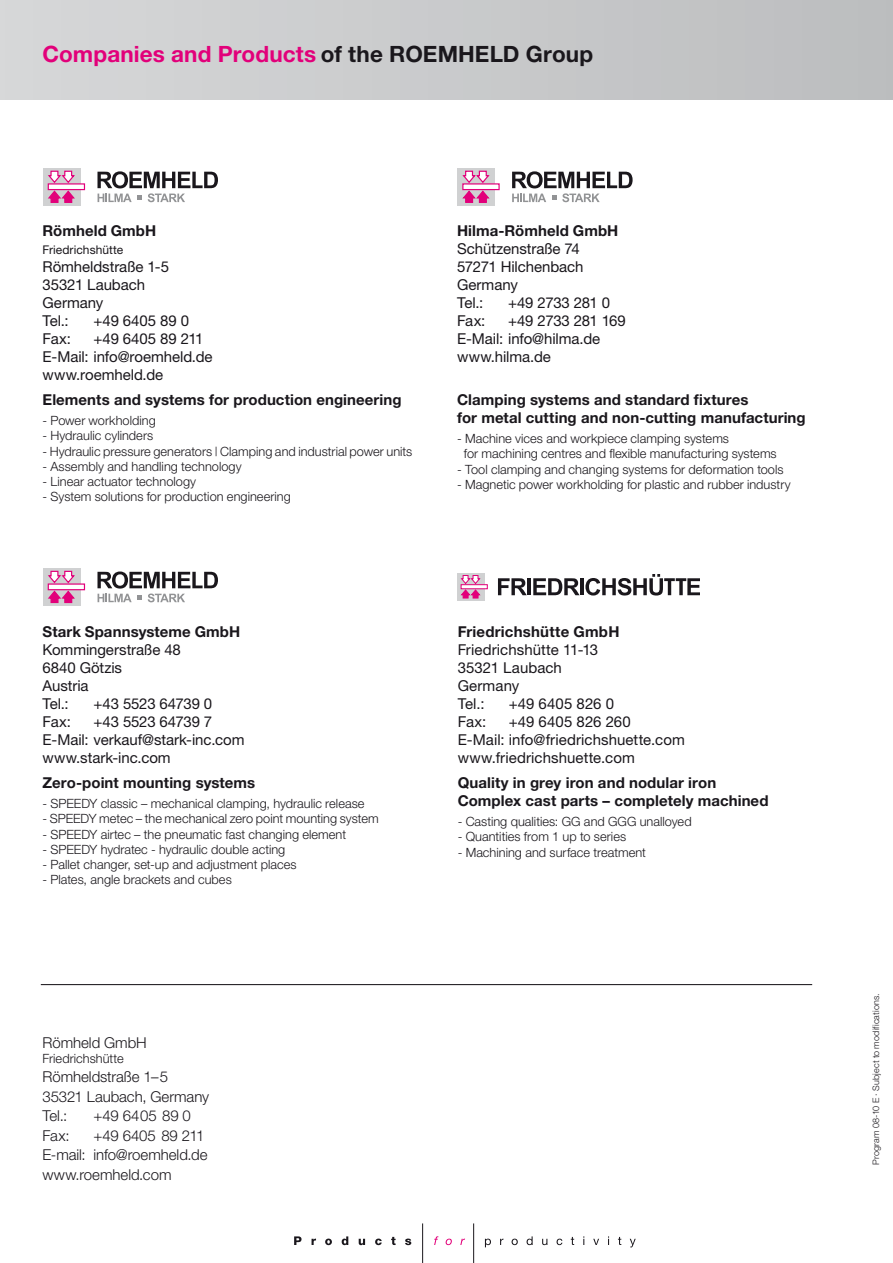
<style>
.page{position:relative;width:893px;height:1263px;background:#fff}
.page>*{position:absolute;margin:0;border:0;box-sizing:border-box;transform-origin:0 0}
.t1{font:700 22.5px "Helvetica Neue";letter-spacing:.005em;color:#e2007a}
.t2{font:15px/18px "Helvetica Neue";letter-spacing:-.005em;color:#1a171c}
.t3{font:700 15px/18px "Helvetica Neue";letter-spacing:.005em;color:#1a171c}
.t4{font:300 15px/19.5px "Helvetica Neue";letter-spacing:-.005em;color:#1a171c}
.t5{font:15px "Helvetica Neue";letter-spacing:-.025em;color:#1a171c}
.t6{font:300 12.75px/15.3px "Helvetica Neue";color:#1a171c}
.t7{font:12px "Helvetica Neue";letter-spacing:.005em;color:#1a171c}
.t8{font:300 9px "Helvetica Neue";letter-spacing:.015em;color:#1a171c}
.s1{color:#1a171c}
</style>
<div class="page">
<svg style="left:294px;top:1236px;width:7px;height:9px"></svg>
<svg style="left:312px;top:1238px;width:4px;height:7px"></svg>
<svg style="left:325px;top:1238px;width:7px;height:7px"></svg>
<svg style="left:342px;top:1236px;width:6px;height:9px"></svg>
<svg style="left:359px;top:1239px;width:6px;height:6px"></svg>
<svg style="left:375px;top:1238px;width:7px;height:7px"></svg>
<svg style="left:391px;top:1237px;width:5px;height:8px"></svg>
<svg style="left:405px;top:1238px;width:6px;height:7px"></svg>
<svg style="left:434px;top:1236px;width:4px;height:9px"></svg>
<svg style="left:446px;top:1238px;width:6px;height:7px"></svg>
<svg style="left:460px;top:1238px;width:5px;height:7px"></svg>
<svg style="left:485px;top:1238px;width:6px;height:9px"></svg>
<svg style="left:500px;top:1238px;width:3px;height:7px"></svg>
<svg style="left:512px;top:1238px;width:6px;height:7px"></svg>
<svg style="left:527px;top:1236px;width:6px;height:9px"></svg>
<svg style="left:542px;top:1239px;width:5px;height:6px"></svg>
<svg style="left:557px;top:1238px;width:5px;height:7px"></svg>
<svg style="left:571px;top:1237px;width:3px;height:8px"></svg>
<svg style="left:593px;top:1239px;width:6px;height:6px"></svg>
<svg style="left:618px;top:1237px;width:3px;height:8px"></svg>
<svg style="left:630px;top:1239px;width:6px;height:8px"></svg>
<hr style="left:422px;top:1223px;width:1px;height:40px;background:#1a171c">
<hr style="left:473px;top:1223px;width:1px;height:40px;background:#1a171c">
<div style="left:0;top:0;width:893px;height:99px;background:linear-gradient(to right,#d6d7d9,#bcbdbf)"></div>
<hr style="left:41px;top:984px;width:771px;height:1px;background:#1a171c">
<div style="left:43px;top:168px;width:37px;height:37px;background:#d0d1d2"></div>
<div style="left:48px;top:183px;width:37px;height:7px;background:#fff;border:1px solid #e2007a"></div>
<svg style="left:47px;top:170px;width:29px;height:33px"></svg>
<svg style="left:97px;top:171px;width:121px;height:31px"></svg>
<div style="left:457px;top:168px;width:38px;height:37px;background:#d0d1d2"></div>
<div style="left:462px;top:183px;width:38px;height:7px;background:#fff;border:1px solid #e2007a"></div>
<svg style="left:462px;top:170px;width:29px;height:33px"></svg>
<svg style="left:512px;top:171px;width:121px;height:31px"></svg>
<div style="left:43px;top:568px;width:37px;height:38px;background:#d0d1d2"></div>
<div style="left:48px;top:583px;width:37px;height:7px;background:#fff;border:1px solid #e2007a"></div>
<svg style="left:47px;top:570px;width:29px;height:34px"></svg>
<svg style="left:97px;top:571px;width:121px;height:31px"></svg>
<svg style="left:498px;top:578px;width:29px;height:17px"></svg>
<hr style="left:527px;top:578px;width:4px;height:17px;background:#1a171c">
<svg style="left:533px;top:578px;width:46px;height:17px"></svg>
<hr style="left:580px;top:578px;width:4px;height:17px;background:#1a171c">
<svg style="left:585px;top:574px;width:114px;height:21px"></svg>
<div style="left:457px;top:573px;width:27px;height:27px;background:#d0d1d2"></div>
<svg style="left:481px;top:584px;width:7px;height:5px"></svg>
<svg style="left:460px;top:575px;width:21px;height:24px"></svg>
<h1 class="t1" style="left:43px;top:40px;width:552px">Companies and Products <span class="s1">of the ROEMHELD Group</span></h1>
<p class="t3" style="left:43px;top:221px;width:115px">Römheld GmbH</p>
<p class="t7" style="left:43px;top:242px;width:82px">Friedrichshütte</p>
<p class="t2" style="left:43px;top:257px;width:128px">Römheldstraße 1-5<br>35321 Laubach<br>Germany<br>Tel.:</p>
<p class="t2" style="left:94px;top:311px;width:97px">+49 6405 89 0</p>
<p class="t2" style="left:43px;top:329px;width:30px">Fax:</p>
<p class="t2" style="left:43px;top:329px;width:172px;text-indent:51px">+49 6405 89 211<br>E-Mail: info@roemheld.de www.roemheld.de</p>
<p class="t3" style="left:43px;top:391px;width:361px">Elements and systems for production engineering</p>
<p class="t6" style="left:43px;top:412px;width:115px">- Power workholding</p>
<p class="t6" style="left:43px;top:428px;width:112px">- Hydraulic cylinders</p>
<p class="t6" style="left:43px;top:443px;width:371px">- Hydraulic pressure generators | Clamping and industrial power units</p>
<p class="t6" style="left:43px;top:458px;width:201px">- Assembly and handling technology</p>
<p class="t6" style="left:43px;top:474px;width:155px">- Linear actuator technology</p>
<p class="t6" style="left:43px;top:489px;width:250px">- System solutions for production engineering</p>
<p class="t3" style="left:457px;top:221px;width:163px">Hilma-Römheld GmbH</p>
<p class="t2" style="left:457px;top:239px;width:128px">Schützenstraße 74<br>57271 Hilchenbach<br>Germany<br>Tel.:</p>
<p class="t5" style="left:508px;top:294px;width:103px">+49 2733 281 0</p>
<p class="t2" style="left:457px;top:311px;width:30px">Fax:</p>
<p class="t2" style="left:457px;top:311px;width:170px;text-indent:51px">+49 2733 281 169<br>E-Mail: info@hilma.de www.hilma.de</p>
<p class="t3" style="left:457px;top:391px;width:350px">Clamping systems and standard fixtures<br>for metal cutting and non-cutting manufacturing</p>
<p class="t6" style="left:464px;top:430px;width:314px;text-indent:-7px">- Machine vices and workpiece clamping systems<br>for machining centres and flexible manufacturing systems</p>
<p class="t6" style="left:457px;top:461px;width:328px">- Tool clamping and changing systems for deformation tools</p>
<p class="t6" style="left:457px;top:476px;width:335px">- Magnetic power workholding for plastic and rubber industry</p>
<p class="t3" style="left:43px;top:622px;width:199px">Stark Spannsysteme GmbH</p>
<p class="t2" style="left:43px;top:640px;width:140px">Kommingerstraße 48<br>6840 Götzis<br>Austria<br>Tel.:</p>
<p class="t2" style="left:94px;top:694px;width:120px">+43 5523 64739 0</p>
<p class="t2" style="left:43px;top:712px;width:30px">Fax:</p>
<p class="t2" style="left:43px;top:712px;width:203px;text-indent:51px">+43 5523 64739 7<br>E-Mail: verkauf@stark-inc.com www.stark-inc.com</p>
<p class="t3" style="left:43px;top:774px;width:214px">Zero-point mounting systems</p>
<p class="t6" style="left:43px;top:795px;width:323px">- SPEEDY classic – mechanical clamping, hydraulic release</p>
<p class="t6" style="left:43px;top:811px;width:338px">- SPEEDY metec – the mechanical zero point mounting system</p>
<p class="t6" style="left:43px;top:826px;width:305px">- SPEEDY airtec – the pneumatic fast changing element</p>
<p class="t6" style="left:43px;top:841px;width:244px">- SPEEDY hydratec - hydraulic double acting</p>
<p class="t6" style="left:43px;top:857px;width:256px">- Pallet changer, set-up and adjustment places</p>
<p class="t6" style="left:43px;top:872px;width:191px">- Plates, angle brackets and cubes</p>
<p class="t3" style="left:458px;top:622px;width:163px">Friedrichshütte GmbH</p>
<p class="t2" style="left:458px;top:640px;width:142px">Friedrichshütte 11-13<br>35321 Laubach<br>Germany<br>Tel.:</p>
<p class="t2" style="left:509px;top:694px;width:107px">+49 6405 826 0</p>
<p class="t2" style="left:458px;top:712px;width:30px">Fax:</p>
<p class="t2" style="left:458px;top:712px;width:229px;text-indent:51px">+49 6405 826 260<br>E-Mail: info@friedrichshuette.com www.friedrichshuette.com</p>
<p class="t3" style="left:458px;top:774px;width:312px">Quality in grey iron and nodular iron<br>Complex cast parts – completely machined</p>
<p class="t6" style="left:458px;top:813px;width:235px">- Casting qualities: GG and GGG unalloyed</p>
<p class="t6" style="left:458px;top:829px;width:170px">- Quantities from 1 up to series</p>
<p class="t6" style="left:458px;top:844px;width:190px">- Machining and surface treatment</p>
<p class="t4" style="left:43px;top:1032px;width:106px">Römheld GmbH</p>
<p class="t6" style="left:43px;top:1050px;width:83px">Friedrichshütte</p>
<p class="t4" style="left:43px;top:1067px;width:168px">Römheldstraße 1–5<br>35321 Laubach, Germany<br>Tel.:</p>
<p class="t4" style="left:94px;top:1106px;width:99px">+49 6405 89 0</p>
<p class="t4" style="left:43px;top:1125px;width:29px">Fax:</p>
<p class="t4" style="left:43px;top:1125px;width:167px;text-indent:51px">+49 6405 89 211<br>E-mail: info@roemheld.de www.roemheld.com</p>
<p class="t8" style="left:870px;top:1164px;width:173px;rotate:-90deg">Program 08-10 E · Subject to modifications.</p>
</div>
